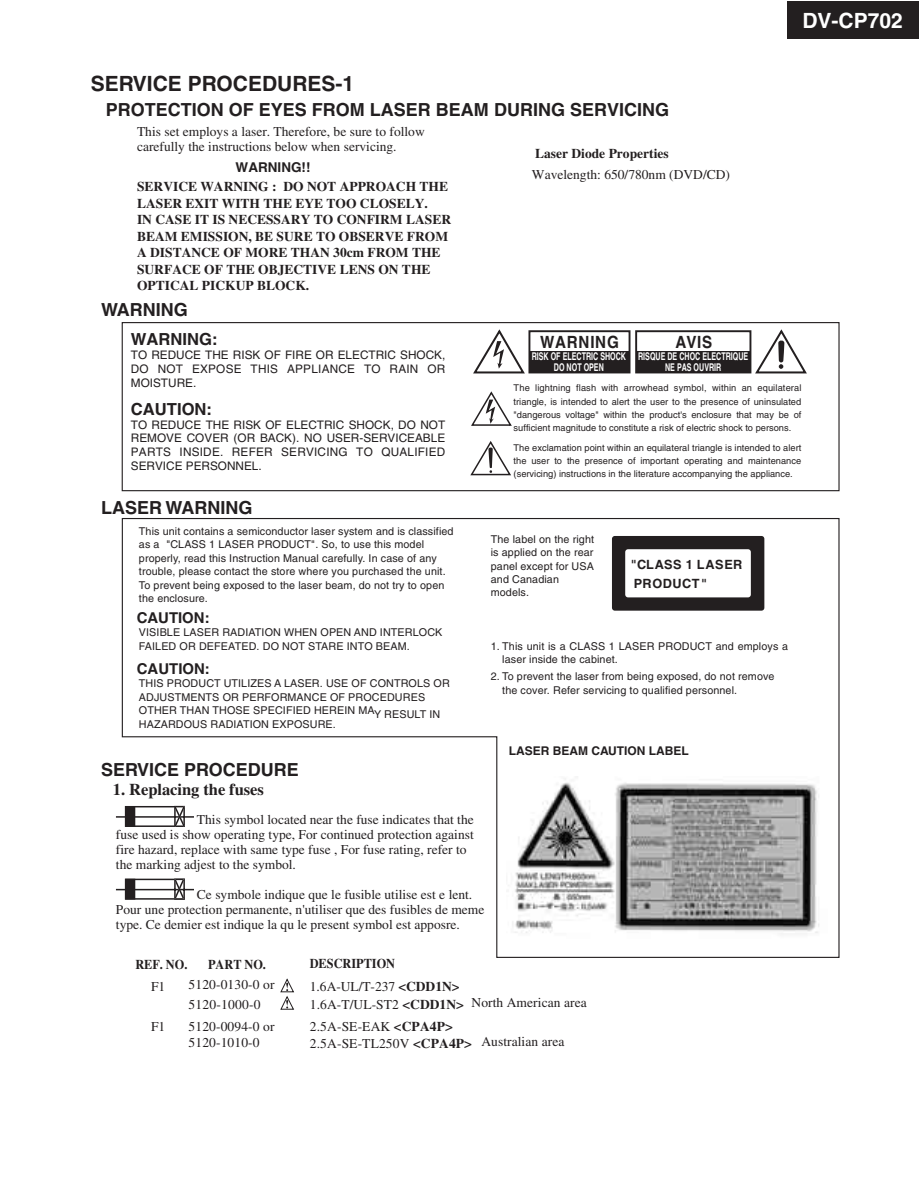
<style>
.page{position:relative;width:920px;height:1190px;background:#fff}
.page>*{position:absolute;margin:0;border:0;box-sizing:border-box;transform-origin:0 0}
.t1{font:700 21px "Helvetica";color:#231f20}
.t2{font:700 21px "Helvetica";color:#fff}
.t3{font:700 18px "Helvetica";color:#231f20}
.t4{font:700 16.8px "Helvetica";letter-spacing:.05em;color:#231f20;scale:.9 1}
.t5{font:700 16.65px "Helvetica";color:#231f20}
.t6{font:700 16.5px "Times";color:#231f20}
.t7{font:700 15px "Helvetica";color:#231f20}
.t8{font:13.5px/15px "Times";color:#231f20}
.t9{font:700 13.5px/16.5px "Times";color:#231f20}
.t10{font:700 13.5px "Times";color:#231f20;scale:.91 1}
.t11{font:700 13.5px "Helvetica";color:#231f20}
.t12{font:700 12.75px/19px "Helvetica";letter-spacing:.035em;color:#231f20}
.t13{font:700 12px "Helvetica";color:#231f20}
.t14{font:11.7px/13.8px "Helvetica";letter-spacing:.02em;color:#231f20;text-align:justify}
.t15{font:10.8px/13.4px "Helvetica";letter-spacing:.01em;color:#231f20}
.t16{font:700 10.65px/10.6px "Helvetica";color:#fff;text-align:center;scale:.67 1}
.t17{font:9.3px/13.2px "Helvetica";color:#231f20;text-align:justify}
.s1{font-weight:700}
</style>
<div class="page">
<div style="left:786px;top:1px;width:132px;height:38px;background:#231f20"></div>
<svg style="left:471px;top:391px;width:41px;height:35px"></svg>
<svg style="left:470px;top:441px;width:41px;height:35px"></svg>
<div style="left:528px;top:330px;width:102px;height:43px;border:2px solid #231f20"></div>
<div style="left:529px;top:350px;width:100px;height:22px;background:#231f20"></div>
<svg style="left:473px;top:329px;width:52px;height:45px"></svg>
<svg style="left:755px;top:329px;width:52px;height:45px"></svg>
<div style="left:635px;top:330px;width:116px;height:43px;border:2px solid #231f20"></div>
<div style="left:636px;top:350px;width:114px;height:22px;background:#231f20"></div>
<svg style="left:121px;top:518px;width:719px;height:440px"></svg>
<svg style="left:280px;top:979px;width:14px;height:30px"></svg>
<div style="left:122px;top:322px;width:717px;height:169px;border:1px solid #231f20"></div>
<svg style="left:116px;top:804px;width:79px;height:24px"></svg>
<svg style="left:115px;top:877px;width:80px;height:23px"></svg>
<h1 class="t1" style="left:91px;top:76px;width:265px">SERVICE PROCEDURES-1</h1>
<h2 class="t3" style="left:106px;top:103px;width:565px">PROTECTION OF EYES FROM LASER BEAM DURING SERVICING</h2>
<p class="t8" style="left:137px;top:125px;width:289px">This set employs a laser. Therefore, be sure to follow carefully the instructions below when servicing.</p>
<p class="t11" style="left:236px;top:163px;width:76px">WARNING!!</p>
<p class="t9" style="left:137px;top:179px;width:315px">SERVICE WARNING : DO NOT APPROACH THE LASER EXIT WITH THE EYE TOO CLOSELY.<br>IN CASE IT IS NECESSARY TO CONFIRM LASER BEAM EMISSION, BE SURE TO OBSERVE FROM A DISTANCE OF MORE THAN 30cm FROM THE SURFACE OF THE OBJECTIVE LENS ON THE OPTICAL PICKUP BLOCK.</p>
<p class="t9" style="left:535px;top:146px;width:135px">Laser Diode Properties</p>
<p class="t8" style="left:532px;top:168px;width:199px">Wavelength: 650/780nm (DVD/CD)</p>
<h2 class="t3" style="left:101px;top:303px;width:88px">WARNING</h2>
<h1 class="t2" style="left:802px;top:13px;width:102px">DV-CP702</h1>
<h3 class="t5" style="left:131px;top:333px;width:88px">WARNING:</h3>
<p class="t14" style="left:131px;top:349px;width:316px">TO REDUCE THE RISK OF FIRE OR ELECTRIC SHOCK, DO NOT EXPOSE THIS APPLIANCE TO RAIN OR MOISTURE.</p>
<h3 class="t5" style="left:131px;top:403px;width:83px">CAUTION:</h3>
<p class="t14" style="left:131px;top:419px;width:316px">TO REDUCE THE RISK OF ELECTRIC SHOCK, DO NOT REMOVE COVER (OR BACK). NO USER-SERVICEABLE PARTS INSIDE. REFER SERVICING TO QUALIFIED SERVICE PERSONNEL.</p>
<h2 class="t3" style="left:101px;top:500px;width:153px">LASER WARNING</h2>
<p class="t15" style="left:139px;top:525px;width:316px">This unit contains a semiconductor laser system and is classified as a "CLASS 1 LASER PRODUCT". So, to use this model properly, read this Instruction Manual carefully. In case of any trouble, please contact the store where you purchased the unit.<br>To prevent being exposed to the laser beam, do not try to open the enclosure.</p>
<p class="t15" style="left:139px;top:627px;width:305px">VISIBLE LASER RADIATION WHEN OPEN AND INTERLOCK<br>FAILED OR DEFEATED. DO NOT STARE INTO BEAM.</p>
<p class="t15" style="left:139px;top:678px;width:312px">THIS PRODUCT UTILIZES A LASER. USE OF CONTROLS OR ADJUSTMENTS OR PERFORMANCE OF PROCEDURES OTHER THAN THOSE SPECIFIED HEREIN MAY RESULT IN HAZARDOUS RADIATION EXPOSURE.</p>
<h3 class="t7" style="left:137px;top:612px;width:74px">CAUTION:</h3>
<h3 class="t7" style="left:137px;top:663px;width:74px">CAUTION:</h3>
<h2 class="t3" style="left:101px;top:763px;width:199px">SERVICE PROCEDURE</h2>
<h3 class="t6" style="left:113px;top:783px;width:152px">1. Replacing the fuses</h3>
<h3 class="t4" style="left:675px;top:336px;width:42px">AVIS</h3>
<h3 class="t4" style="left:540px;top:336px;width:89px">WARNING</h3>
<p class="t16" style="left:531px;top:352px;width:142px">RISK OF ELECTRIC SHOCK<br>DO NOT OPEN</p>
<p class="t16" style="left:638px;top:352px;width:166px">RISQUE DE CHOC ELECTRIQUE<br>NE PAS OUVRIR</p>
<p class="t17" style="left:513px;top:382px;width:289px">The lightning flash with arrowhead symbol, within an equilateral triangle, is intended to alert the user to the presence of uninsulated "dangerous voltage" within the product's enclosure that may be of sufficient magnitude to constitute a risk of electric shock to persons.</p>
<p class="t17" style="left:513px;top:442px;width:289px">The exclamation point within an equilateral triangle is intended to alert the user to the presence of important operating and maintenance (servicing) instructions in the literature accompanying the appliance.</p>
<p class="t15" style="left:491px;top:533px;width:105px">The label on the right is applied on the rear panel except for USA and Canadian models.</p>
<p class="t12" style="left:630px;top:556px;width:113px">"CLASS 1 LASER<br>PRODUCT"</p>
<p class="t15" style="left:502px;top:640px;width:287px;text-indent:-11px">1. This unit is a CLASS 1 LASER PRODUCT and employs a laser inside the cabinet.</p>
<p class="t15" style="left:502px;top:670px;width:274px;text-indent:-11px">2. To prevent the laser from being exposed, do not remove the cover. Refer servicing to qualified personnel.</p>
<p class="t13" style="left:509px;top:746px;width:182px">LASER BEAM CAUTION LABEL</p>
<p class="t8" style="left:116px;top:813px;width:359px;text-indent:81px">This symbol located near the fuse indicates that the fuse used is show operating type, For continued protection against fire hazard, replace with same type fuse , For fuse rating, refer to the marking adjest to the symbol.</p>
<p class="t8" style="left:116px;top:888px;width:370px;text-indent:81px">Ce symbole indique que le fusible utilise est e lent.<br>Pour une protection permanente, n'utiliser que des fusibles de meme type. Ce demier est indique la qu le present symbol est apposre.</p>
<p class="t10" style="left:135px;top:959px;width:59px">REF. NO.</p>
<p class="t10" style="left:208px;top:959px;width:65px">PART NO.</p>
<p class="t10" style="left:310px;top:958px;width:95px">DESCRIPTION</p>
<p class="t8" style="left:151px;top:980px;width:16px">F1</p>
<p class="t8" style="left:189px;top:978px;width:87px">5120-0130-0 or</p>
<p class="t8" style="left:310px;top:980px;width:151px">1.6A-UL/T-237 <span class="s1">&lt;CDD1N&gt;</span></p>
<p class="t8" style="left:189px;top:998px;width:73px">5120-1000-0</p>
<p class="t8" style="left:310px;top:998px;width:155px">1.6A-T/UL-ST2 <span class="s1">&lt;CDD1N&gt;</span></p>
<p class="t8" style="left:471px;top:996px;width:117px">North American area</p>
<p class="t8" style="left:481px;top:1035px;width:85px">Australian area</p>
<p class="t8" style="left:189px;top:1019px;width:87px;line-height:16.5px">5120-0094-0 or<br>5120-1010-0</p>
<p class="t8" style="left:310px;top:1019px;width:163px;line-height:16.5px">2.5A-SE-EAK <span class="s1">&lt;CPA4P&gt;<br></span>2.5A-SE-TL250V <span class="s1">&lt;CPA4P&gt;</span></p>
<p class="t8" style="left:151px;top:1020px;width:16px">F1</p>
</div>
